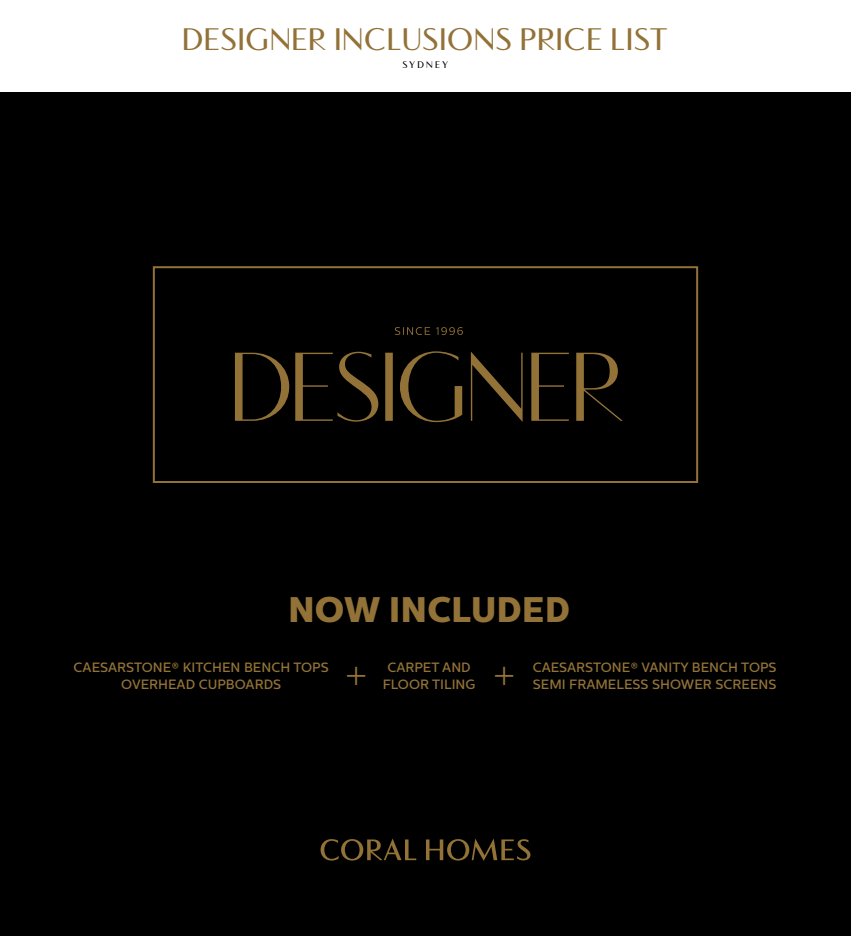
<style>
.page{position:relative;width:851px;height:936px;background:#fff}
.page>*{position:absolute;margin:0;border:0;box-sizing:border-box;transform-origin:0 0}
.t1{font:200 47.5px "Centrale Sans";color:#927237}
.t2{font:800 35.5px "Centrale Sans";color:#927237}
.t3{font:900 32px "Vanitas";letter-spacing:.015em;color:#927237}
.t4{font:500 13.5px/17.5px "Centrale Sans";color:#927237;text-align:center}
.t5{font:900 10px "Vanitas";letter-spacing:.215em;color:#000}
.s1{font-weight:700}
</style>
<div class="page">
<div style="left:0;top:92px;width:850px;height:843px;background:#000"></div>
<div style="left:153px;top:266px;width:545px;height:217px;border:2px solid #927237"></div>
<svg style="left:395px;top:327px;width:68px;height:8px"></svg>
<svg style="left:235px;top:351px;width:387px;height:71px"></svg>
<svg style="left:320px;top:838px;width:96px;height:22px"></svg>
<svg style="left:426px;top:839px;width:104px;height:21px"></svg>
<h3 class="t3" style="left:182px;top:19px;width:487px">DESIGNER INCLUSIONS PRICE LIST</h3>
<p class="t5" style="left:402px;top:59px;width:47px">SYDNEY</p>
<h2 class="t2" style="left:288px;top:588px;width:283px">NOW INCLUDED</h2>
<p class="t4" style="left:382px;top:658px;width:94px">CARPET AND<br>FLOOR TILING</p>
<p class="t4" style="left:74px;top:658px;width:256px">CAESARSTONE<span class="s1">®</span> KITCHEN BENCH TOPS<br>OVERHEAD CUPBOARDS</p>
<p class="t4" style="left:532px;top:658px;width:245px">CAESARSTONE<span class="s1">®</span> VANITY BENCH TOPS</p>
<h1 class="t1" style="left:344px;top:647px;width:26px">+</h1>
<h1 class="t1" style="left:492px;top:647px;width:26px">+</h1>
<p class="t4" style="left:532px;top:676px;width:245px">SEMI FRAMELESS SHOWER SCREENS</p>
</div>
